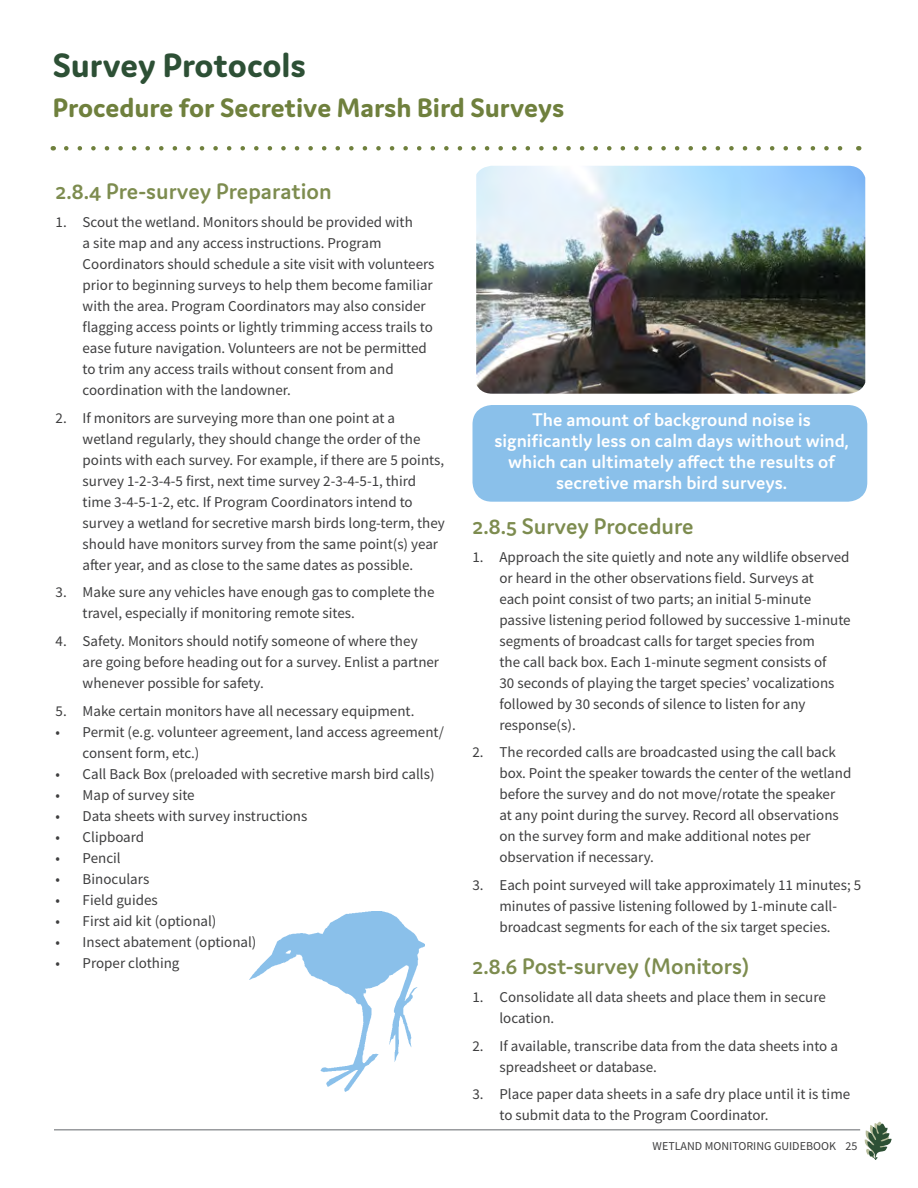
<style>
.page{position:relative;width:918px;height:1188px;background:#fff}
.page>*{position:absolute;margin:0;border:0;box-sizing:border-box;transform-origin:0 0}
.Page_header{font:700 36px "Domus";color:#2d5035}
.secondary_header{font:700 28.5px "Domus";color:#6f803d}
.subheader_2{font:600 24px "Domus";color:#7d8c4f}
.Subheader{font:600 19.5px/21px "Domus";color:#fff;text-align:center}
.t1{font:15px/21px "Source Sans Pro";color:#3e3e3f}
.t2{font:12px "Source Sans Pro";color:#3e3e3f}
</style>
<div class="page">
<hr style="left:54px;top:1129px;width:806px;height:2px;background:#97999c">
<svg style="left:865px;top:1122px;width:27px;height:38px"></svg>
<svg style="left:66px;top:146px;width:777px;height:5px"></svg>
<div style="left:472px;top:405px;width:395px;height:97px;background:#8ac0ea;border-radius:20px"></div>
<img style="left:476px;top:166px;width:389px;height:228px">
<img style="left:250px;top:912px;width:175px;height:180px">
<p class="Page_header" style="left:53px;top:46px;width:255px">Survey Protocols</p>
<p class="secondary_header" style="left:53px;top:92px;width:513px">Procedure for Secretive Marsh Bird Surveys</p>
<p class="subheader_2" style="left:56px;top:178px;width:278px">2.8.4 Pre-survey Preparation</p>
<p class="t1" style="left:83px;top:211px;width:353px;text-indent:-27px">1. Scout the wetland. Monitors should be provided with<br>a site map and any access instructions. Program Coordinators should schedule a site visit with volunteers prior to beginning surveys to help them become familiar with the area. Program Coordinators may also consider flagging access points or lightly trimming access trails to ease future navigation. Volunteers are not be permitted to trim any access trails without consent from and coordination with the landowner.</p>
<p class="t1" style="left:83px;top:407px;width:364px;text-indent:-27px">2. If monitors are surveying more than one point at a wetland regularly, they should change the order of the points with each survey. For example, if there are 5 points, survey 1-2-3-4-5 first, next time survey 2-3-4-5-1, third time 3-4-5-1-2, etc. If Program Coordinators intend to survey a wetland for secretive marsh birds long-term, they should have monitors survey from the same point(s) year after year, and as close to the same dates as possible.</p>
<p class="t1" style="left:83px;top:582px;width:353px;text-indent:-27px">3. Make sure any vehicles have enough gas to complete the travel, especially if monitoring remote sites.</p>
<p class="t1" style="left:83px;top:631px;width:358px;text-indent:-27px">4. Safety. Monitors should notify someone of where they are going before heading out for a survey. Enlist a partner whenever possible for safety.</p>
<p class="t1" style="left:56px;top:700px;width:360px">5. Make certain monitors have all necessary equipment.</p>
<p class="t1" style="left:83px;top:721px;width:363px;text-indent:-27px">• Permit (e.g. volunteer agreement, land access agreement/ consent form, etc.)</p>
<p class="t1" style="left:56px;top:763px;width:380px">• Call Back Box (preloaded with secretive marsh bird calls)</p>
<p class="t1" style="left:56px;top:784px;width:141px">• Map of survey site</p>
<p class="t1" style="left:56px;top:805px;width:253px">• Data sheets with survey instructions</p>
<p class="t1" style="left:56px;top:826px;width:90px">• Clipboard</p>
<p class="t1" style="left:56px;top:847px;width:67px">• Pencil</p>
<p class="t1" style="left:56px;top:868px;width:95px">• Binoculars</p>
<p class="t1" style="left:56px;top:889px;width:104px">• Field guides</p>
<p class="t1" style="left:56px;top:910px;width:162px">• First aid kit (optional)</p>
<p class="t1" style="left:56px;top:931px;width:202px">• Insect abatement (optional)</p>
<p class="t1" style="left:56px;top:952px;width:125px">• Proper clothing</p>
<p class="Subheader" style="left:495px;top:409px;width:356px">The amount of background noise is significantly less on calm days without wind, which can ultimately affect the results of secretive marsh bird surveys.</p>
<p class="subheader_2" style="left:472px;top:513px;width:223px">2.8.5 Survey Procedure</p>
<p class="t1" style="left:500px;top:546px;width:353px;text-indent:-27px">1. Approach the site quietly and note any wildlife observed or heard in the other observations field. Surveys at<br>each point consist of two parts; an initial 5-minute passive listening period followed by successive 1-minute segments of broadcast calls for target species from<br>the call back box. Each 1-minute segment consists of<br>30 seconds of playing the target species’ vocalizations followed by 30 seconds of silence to listen for any response(s).</p>
<p class="t1" style="left:500px;top:742px;width:353px;text-indent:-27px">2. The recorded calls are broadcasted using the call back box. Point the speaker towards the center of the wetland before the survey and do not move/rotate the speaker at any point during the survey. Record all observations on the survey form and make additional notes per observation if necessary.</p>
<p class="t1" style="left:472px;top:875px;width:390px;text-align:center">3. Each point surveyed will take approximately 11 minutes; 5 minutes of passive listening followed by 1-minute call&shy;broadcast segments for each of the six target species.</p>
<p class="subheader_2" style="left:472px;top:953px;width:278px">2.8.6 Post-survey (Monitors)</p>
<p class="t1" style="left:500px;top:986px;width:328px;text-indent:-27px">1. Consolidate all data sheets and place them in secure location.</p>
<p class="t1" style="left:500px;top:1035px;width:340px;text-indent:-27px">2. If available, transcribe data from the data sheets into a spreadsheet or database.</p>
<p class="t1" style="left:500px;top:1084px;width:352px;text-indent:-27px">3. Place paper data sheets in a safe dry place until it is time to submit data to the Program Coordinator.</p>
<p class="t2" style="left:653px;top:1138px;width:206px">WETLAND MONITORING GUIDEBOOK 25</p>
</div>
